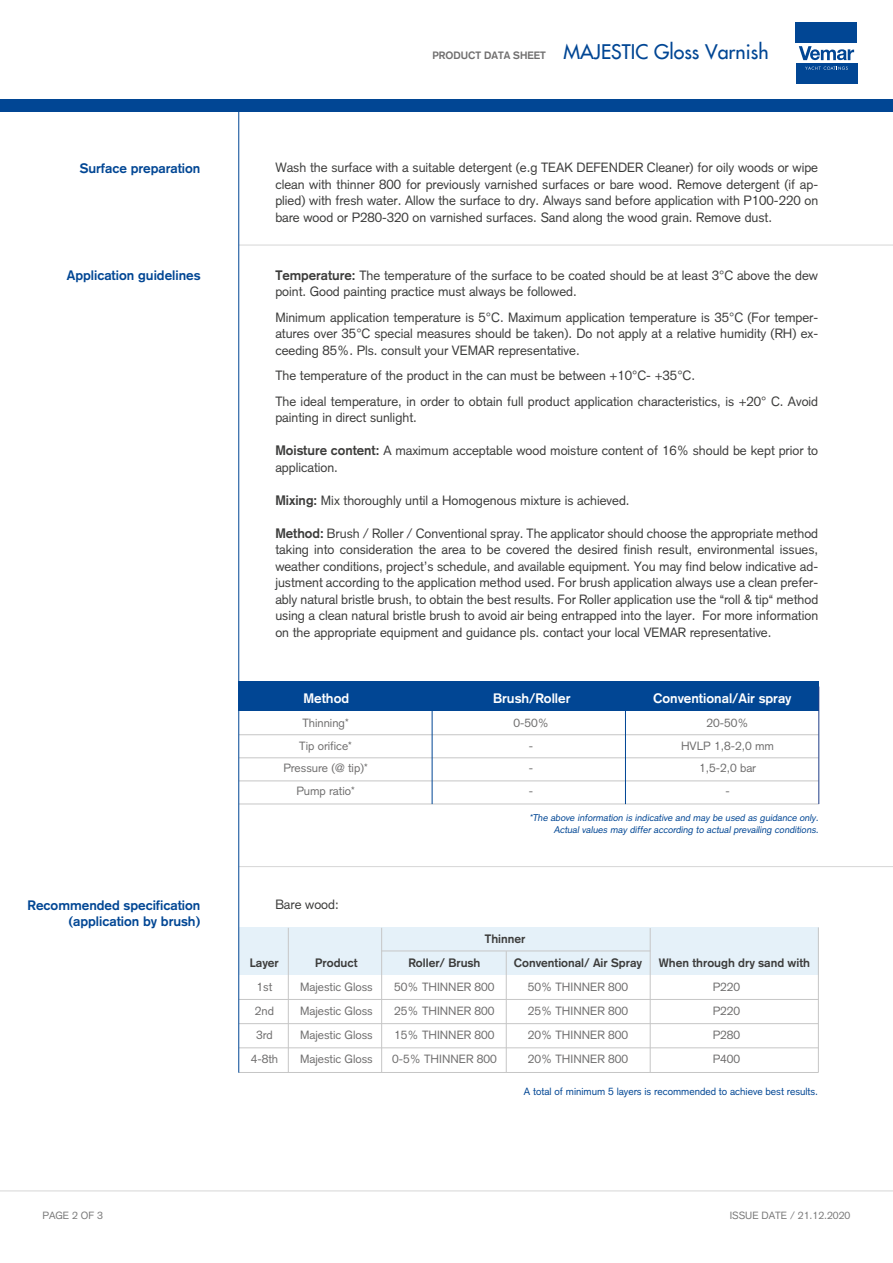
<style>
.page{position:relative;width:893px;height:1263px;background:#fff}
.page>*{position:absolute;margin:0;border:0;box-sizing:border-box;transform-origin:0 0}
.t1{font:22.5px "Kp Linea Medium T";color:#014694}
.t2{font:13.5px/16.5px "PF Akzidenz Ten";color:#3c3c3b;text-align:justify}
.t3{font:700 13.5px/16.2px "PF Akzidenz Ten";color:#014694;text-align:right}
.t4{font:700 13.5px "PF Akzidenz Ten";color:#fff}
.t5{font:12px "PF Akzidenz Ten";color:#706f6f}
.t6{font:700 12px "PF Akzidenz Ten";color:#3c3c3b}
.t7{font:10.5px "PF Akzidenz Ten";color:#014694}
.t8{font:10.5px "PF Akzidenz Ten";color:#797979}
.t9{font:italic 9.75px/12px "PF Akzidenz Ten";color:#014694;text-align:right}
.s1{font-family:"PF Akzidenz Ten";font-weight:700;font-size:10.5px;color:#706f6f}
.s2{font-weight:700}
</style>
<div class="page">
<div style="left:239px;top:927px;width:579px;height:48px;background:#e5f1f9"></div>
<hr style="left:288px;top:928px;width:1px;height:144px;background:#c6c6c6">
<hr style="left:381px;top:928px;width:1px;height:144px;background:#c6c6c6">
<hr style="left:650px;top:928px;width:1px;height:145px;background:#c6c6c6">
<hr style="left:506px;top:951px;width:1px;height:122px;background:#c6c6c6">
<hr style="left:818px;top:927px;width:1px;height:145px;background:#c6c6c6">
<hr style="left:239px;top:1023px;width:580px;height:1px;background:#c6c6c6">
<hr style="left:239px;top:1047px;width:580px;height:1px;background:#c6c6c6">
<hr style="left:239px;top:1072px;width:580px;height:1px;background:#c6c6c6">
<hr style="left:239px;top:999px;width:580px;height:1px;background:#c6c6c6">
<hr style="left:381px;top:951px;width:269px;height:1px;background:#c6c6c6">
<hr style="left:239px;top:734px;width:580px;height:1px;background:#c6c6c6">
<hr style="left:239px;top:757px;width:580px;height:1px;background:#c6c6c6">
<hr style="left:239px;top:781px;width:580px;height:1px;background:#c6c6c6">
<hr style="left:239px;top:804px;width:580px;height:1px;background:#c6c6c6">
<div style="left:239px;top:681px;width:580px;height:30px;background:#014694"></div>
<hr style="left:239px;top:245px;width:654px;height:1px;background:#d6d6d6">
<hr style="left:239px;top:866px;width:654px;height:1px;background:#d6d6d6">
<hr style="left:432px;top:686px;width:1px;height:118px;background:#014694">
<hr style="left:625px;top:686px;width:1px;height:118px;background:#014694">
<hr style="left:818px;top:686px;width:1px;height:118px;background:#203c87">
<div style="left:0;top:99px;width:893px;height:13px;background:#014694"></div>
<div style="left:795px;top:22px;width:62px;height:21px;background:#014694"></div>
<div style="left:796px;top:63px;width:61px;height:21px;background:#014694"></div>
<svg style="left:799px;top:46px;width:55px;height:14px"></svg>
<svg style="left:805px;top:67px;width:43px;height:3px"></svg>
<hr style="left:0;top:1191px;width:893px;height:1px;background:#d6d6d6">
<hr style="left:238px;top:112px;width:1px;height:961px;background:#014694">
<h1 class="t1" style="left:432px;top:39px;width:338px"><span class="s1">PRODUCT DATA SHEET</span> MAJESTIC Gloss Varnish</h1>
<p class="t3" style="left:80px;top:160px;width:122px">Surface preparation</p>
<p class="t2" style="left:275px;top:159px;width:544px">Wash the surface with a suitable detergent (e.g TEAK DEFENDER Cleaner) for oily woods or wipe clean with thinner 800 for previously varnished surfaces or bare wood. Remove detergent (if ap&shy;plied) with fresh water. Allow the surface to dry. Always sand before application with P100-220 on bare wood or P280-320 on varnished surfaces. Sand along the wood grain. Remove dust.</p>
<p class="t3" style="left:67px;top:267px;width:135px">Application guidelines</p>
<p class="t2" style="left:275px;top:267px;width:544px"><span class="s2">Temperature:</span> The temperature of the surface to be coated should be at least 3°C above the dew point. Good painting practice must always be followed.</p>
<p class="t2" style="left:275px;top:309px;width:544px">Minimum application temperature is 5°C. Maximum application temperature is 35°C (For temper&shy;atures over 35°C special measures should be taken). Do not apply at a relative humidity (RH) ex&shy;ceeding 85%. Pls. consult your VEMAR representative.</p>
<p class="t2" style="left:275px;top:363px;width:544px;line-height:25.5px">The temperature of the product in the can must be between +10°C- +35°C.<br>The ideal temperature, in order to obtain full product application characteristics, is +20° C. Avoid</p>
<p class="t2" style="left:275px;top:409px;width:143px">painting in direct sunlight.</p>
<p class="t2" style="left:275px;top:442px;width:544px"><span class="s2">Moisture content:</span> A maximum acceptable wood moisture content of 16% should be kept prior to application.</p>
<p class="t2" style="left:275px;top:492px;width:356px"><span class="s2">Mixing:</span> Mix thoroughly until a Homogenous mixture is achieved.</p>
<p class="t2" style="left:275px;top:525px;width:544px"><span class="s2">Method:</span> Brush / Roller / Conventional spray. The applicator should choose the appropriate method taking into consideration the area to be covered the desired finish result, environmental issues, weather conditions, project’s schedule, and available equipment. You may find below indicative ad&shy;justment according to the application method used. For brush application always use a clean prefer&shy;ably natural bristle brush, to obtain the best results. For Roller application use the “roll &amp; tip“ method using a clean natural bristle brush to avoid air being entrapped into the layer. For more information on the appropriate equipment and guidance pls. contact your local VEMAR representative.</p>
<p class="t4" style="left:303px;top:690px;width:47px">Method</p>
<p class="t4" style="left:493px;top:690px;width:79px">Brush/Roller</p>
<p class="t4" style="left:653px;top:690px;width:140px">Conventional/Air spray</p>
<p class="t5" style="left:302px;top:716px;width:48px">Thinning*</p>
<p class="t5" style="left:513px;top:716px;width:37px">0-50%</p>
<p class="t5" style="left:706px;top:716px;width:44px">20-50%</p>
<p class="t5" style="left:299px;top:739px;width:54px">Tip orifice*</p>
<p class="t5" style="left:529px;top:739px;width:6px">-</p>
<p class="t5" style="left:681px;top:739px;width:95px">HVLP 1,8-2,0 mm</p>
<p class="t5" style="left:283px;top:761px;width:86px">Pressure (@ tip)*</p>
<p class="t5" style="left:529px;top:761px;width:6px">-</p>
<p class="t5" style="left:699px;top:761px;width:59px">1,5-2,0 bar</p>
<p class="t5" style="left:296px;top:784px;width:60px">Pump ratio*</p>
<p class="t5" style="left:529px;top:784px;width:6px">-</p>
<p class="t5" style="left:725px;top:784px;width:6px">-</p>
<p class="t9" style="left:529px;top:812px;width:292px">*The above information is indicative and may be used as guidance only .<br>Actual values may differ according to actual prevailing conditions.</p>
<p class="t3" style="left:28px;top:897px;width:174px">Recommended specification (application by brush)</p>
<p class="t2" style="left:275px;top:896px;width:65px">Bare wood:</p>
<p class="t6" style="left:485px;top:932px;width:42px">Thinner</p>
<p class="t6" style="left:250px;top:956px;width:30px">Layer</p>
<p class="t6" style="left:315px;top:956px;width:44px">Product</p>
<p class="t6" style="left:408px;top:956px;width:74px">Roller/ Brush</p>
<p class="t6" style="left:514px;top:956px;width:130px">Conventional/ Air Spray</p>
<p class="t6" style="left:659px;top:956px;width:153px">When through dry sand with</p>
<p class="t5" style="left:257px;top:980px;width:17px">1st</p>
<p class="t5" style="left:300px;top:980px;width:74px">Majestic Gloss</p>
<p class="t5" style="left:394px;top:980px;width:102px">50% THINNER 800</p>
<p class="t5" style="left:528px;top:980px;width:102px">50% THINNER 800</p>
<p class="t5" style="left:713px;top:980px;width:29px">P220</p>
<p class="t5" style="left:255px;top:1004px;width:21px">2nd</p>
<p class="t5" style="left:300px;top:1004px;width:74px">Majestic Gloss</p>
<p class="t5" style="left:394px;top:1004px;width:102px">25% THINNER 800</p>
<p class="t5" style="left:528px;top:1004px;width:102px">25% THINNER 800</p>
<p class="t5" style="left:713px;top:1004px;width:29px">P220</p>
<p class="t5" style="left:256px;top:1028px;width:18px">3rd</p>
<p class="t5" style="left:300px;top:1028px;width:74px">Majestic Gloss</p>
<p class="t5" style="left:394px;top:1028px;width:102px">15% THINNER 800</p>
<p class="t5" style="left:528px;top:1028px;width:102px">20% THINNER 800</p>
<p class="t5" style="left:713px;top:1028px;width:29px">P280</p>
<p class="t5" style="left:251px;top:1052px;width:29px">4-8th</p>
<p class="t5" style="left:300px;top:1052px;width:74px">Majestic Gloss</p>
<p class="t5" style="left:392px;top:1052px;width:106px">0-5% THINNER 800</p>
<p class="t5" style="left:528px;top:1052px;width:102px">20% THINNER 800</p>
<p class="t5" style="left:713px;top:1052px;width:29px">P400</p>
<p class="t7" style="left:524px;top:1085px;width:296px">A total of minimum 5 layers is recommended to achieve best results.</p>
<p class="t8" style="left:43px;top:1210px;width:62px">PAGE 2 OF 3</p>
<p class="t8" style="left:730px;top:1210px;width:122px">ISSUE DATE / 21.12.2020</p>
</div>
